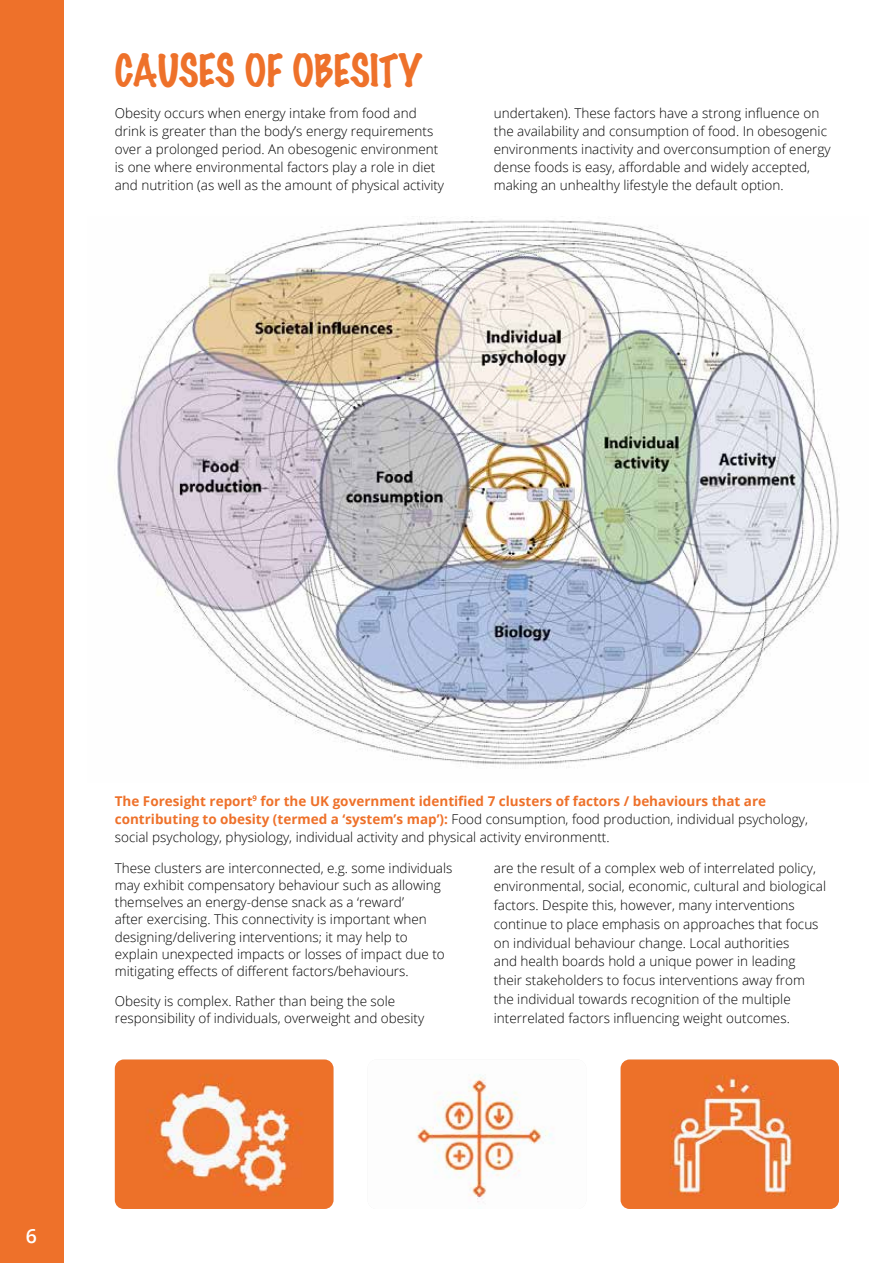
<style>
.page{position:relative;width:893px;height:1263px;background:#fff}
.page>*{position:absolute;margin:0;border:0;box-sizing:border-box;transform-origin:0 0}
.t1{font:100 40.5px "Marker Felt";letter-spacing:-.01em;color:#ee712a}
.t2{font:600 19.5px "Open Sans";color:#fff}
.t3{font:300 13.5px/18px "Open Sans";color:#000}
.s1{font-weight:700;color:#ee712a}
</style>
<div class="page">
<div style="left:0;top:0;width:64px;height:1263px;background:#ee712a"></div>
<img style="left:117px;top:216px;width:722px;height:552px">
<img style="left:416px;top:1074px;width:138px;height:128px">
<img style="left:115px;top:1059px;width:218px;height:150px">
<img style="left:621px;top:1059px;width:218px;height:150px">
<h1 class="t1" style="left:115px;top:39px;width:308px">CAUSES OF OBESITY</h1>
<p class="t3" style="left:115px;top:103px;width:331px">Obesity occurs when energy intake from food and drink is greater than the body’s energy requirements over a prolonged period. An obesogenic environment is one where environmental factors play a role in diet and nutrition (as well as the amount of physical activity</p>
<p class="t3" style="left:494px;top:103px;width:338px">undertaken). These factors have a strong influence on the availability and consumption of food. In obesogenic environments inactivity and overconsumption of energy dense foods is easy, affordable and widely accepted, making an unhealthy lifestyle the default option.</p>
<p class="t3" style="left:115px;top:791px;width:695px"><span class="s1">The Foresight report</span><sup>9</sup> <span class="s1">for the UK government identified 7 clusters of factors / behaviours that are contributing to obesity (termed a ‘system’s map’):</span> Food consumption, food production, individual psychology, social psychology, physiology, individual activity and physical activity environmentt.</p>
<p class="t3" style="left:115px;top:859px;width:339px;line-height:17.2px">These clusters are interconnected, e.g. some individuals may exhibit compensatory behaviour such as allowing themselves an energy-dense snack as a ‘reward’<br>after exercising. This connectivity is important when designing/delivering interventions; it may help to explain unexpected impacts or losses of impact due to mitigating effects of different factors/behaviours.</p>
<p class="t3" style="left:115px;top:992px;width:311px;line-height:17.2px">Obesity is complex. Rather than being the sole responsibility of individuals, overweight and obesity</p>
<p class="t3" style="left:494px;top:858px;width:334px;line-height:18.8px">are the result of a complex web of interrelated policy, environmental, social, economic, cultural and biological factors. Despite this, however, many interventions continue to place emphasis on approaches that focus on individual behaviour change. Local authorities<br>and health boards hold a unique power in leading their stakeholders to focus interventions away from the individual towards recognition of the multiple interrelated factors influencing weight outcomes.</p>
<h2 class="t2" style="left:26px;top:1223px;width:13px">6</h2>
</div>
